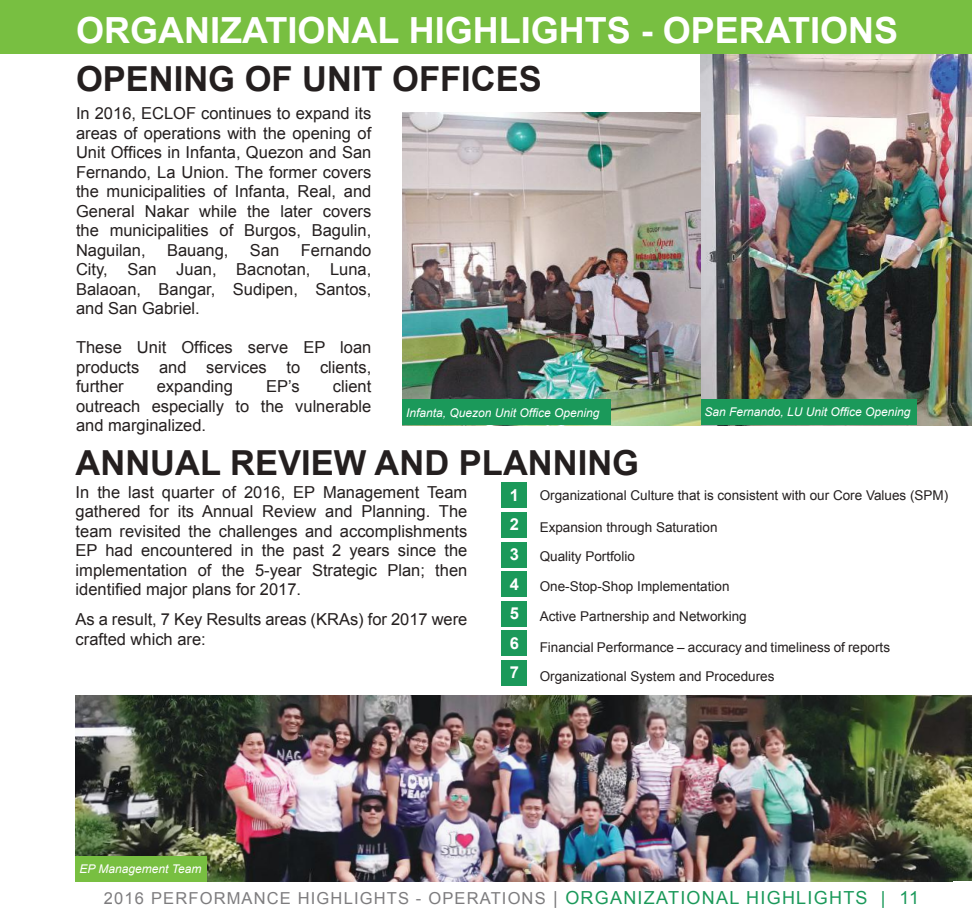
<style>
.page{position:relative;width:972px;height:918px;background:#fff}
.page>*{position:absolute;margin:0;border:0;box-sizing:border-box;transform-origin:0 0}
.t1{font:700 36px "Arial";color:#fff}
.t2{font:700 34.5px "Arial";color:#241f1f}
.t3{font:16.5px/19.5px "Arial";color:#241f1f;text-align:justify}
.t4{font:16.5px "Arial";letter-spacing:.07em;color:#7d7c7e}
.t5{font:700 16.5px/29.5px "Arial";color:#fff;text-align:justify}
.t6{font:13.5px "Arial";color:#241f1f}
.t7{font:italic 12px "Arial";color:#fff}
.s1{font-size:18px}
.s2{font-size:18px;color:#1b995a}
</style>
<div class="page">
<img style="left:701px;top:54px;width:271px;height:371px">
<img style="left:76px;top:695px;width:896px;height:186px">
<div style="left:502px;top:483px;width:25px;height:25px;background:#1b995a"></div>
<div style="left:502px;top:512px;width:25px;height:26px;background:#1b995a"></div>
<div style="left:502px;top:542px;width:25px;height:25px;background:#1b995a"></div>
<div style="left:502px;top:571px;width:25px;height:26px;background:#1b995a"></div>
<div style="left:502px;top:601px;width:25px;height:26px;background:#1b995a"></div>
<img style="left:402px;top:112px;width:299px;height:313px">
<div style="left:402px;top:399px;width:209px;height:26px;background:#1b995a"></div>
<div style="left:701px;top:399px;width:216px;height:26px;background:#1b995a"></div>
<div style="left:502px;top:631px;width:25px;height:25px;background:#1b995a"></div>
<div style="left:502px;top:660px;width:25px;height:26px;background:#1b995a"></div>
<div style="left:76px;top:856px;width:131px;height:26px;background:#78bf41"></div>
<div style="left:0;top:0;width:972px;height:54px;background:#78bf41"></div>
<h1 class="t1" style="left:76px;top:6px;width:823px">ORGANIZATIONAL HIGHLIGHTS - OPERATIONS</h1>
<h2 class="t2" style="left:76px;top:56px;width:467px">OPENING OF UNIT OFFICES</h2>
<p class="t3" style="left:76px;top:104px;width:297px">In 2016, ECLOF continues to expand its areas of operations with the opening of Unit Offices in Infanta, Quezon and San Fernando, La Union. The former covers the municipalities of Infanta, Real, and General Nakar while the later covers the municipalities of Burgos, Bagulin, Naguilan,</p>
<p class="t3" style="left:167px;top:240px;width:63px">Bauang,</p>
<p class="t3" style="left:250px;top:240px;width:31px">San</p>
<p class="t3" style="left:76px;top:240px;width:297px;text-indent:225px">Fernando City, San Juan, Bacnotan, Luna, Balaoan, Bangar, Sudipen, Santos, and San Gabriel.</p>
<p class="t3" style="left:76px;top:338px;width:297px">These Unit Offices serve EP loan products and services to clients, further</p>
<p class="t3" style="left:157px;top:377px;width:78px">expanding</p>
<p class="t3" style="left:266px;top:377px;width:35px">EP’s</p>
<p class="t3" style="left:76px;top:377px;width:297px;text-indent:257px">client outreach especially to the vulnerable and marginalized.</p>
<p class="t7" style="left:406px;top:405px;width:195px">Infanta, Quezon Unit Office Opening</p>
<p class="t7" style="left:704px;top:404px;width:208px">San Fernando, LU Unit Office Opening</p>
<h2 class="t2" style="left:76px;top:439px;width:565px">ANNUAL REVIEW AND PLANNING</h2>
<p class="t3" style="left:76px;top:482px;width:393px">In the last quarter of 2016, EP Management Team gathered for its Annual Review and Planning. The team revisited the challenges and accomplishments EP had encountered in the past 2 years since the implementation of the 5-year Strategic Plan; then identified major plans for 2017.</p>
<p class="t3" style="left:76px;top:610px;width:393px">As a result, 7 Key Results areas (KRAs) for 2017 were crafted which are:</p>
<p class="t5" style="left:510px;top:481px;width:11px">1</p>
<p class="t6" style="left:540px;top:487px;width:410px">Organizational Culture that is consistent with our Core Values (SPM)</p>
<p class="t5" style="left:510px;top:510px;width:11px">2<br>3<br>4</p>
<p class="t6" style="left:540px;top:518px;width:179px">Expansion through Saturation</p>
<p class="t6" style="left:540px;top:548px;width:97px">Quality Portfolio</p>
<p class="t6" style="left:540px;top:577px;width:191px">One-Stop-Shop Implementation</p>
<p class="t5" style="left:510px;top:599px;width:11px">5</p>
<p class="t5" style="left:510px;top:629px;width:11px">6<br>7</p>
<p class="t6" style="left:540px;top:608px;width:209px">Active Partnership and Networking</p>
<p class="t6" style="left:540px;top:639px;width:352px">Financial Performance – accuracy and timeliness of reports</p>
<p class="t6" style="left:540px;top:668px;width:236px">Organizational System and Procedures</p>
<p class="t7" style="left:80px;top:861px;width:123px">EP Management Team</p>
<p class="t4" style="left:104px;top:887px;width:817px">2016 PERFORMANCE HIGHLIGHTS - OPERATIONS <span class="s1">|</span> <span class="s2">ORGANIZATIONAL HIGHLIGHTS | 11</span></p>
</div>
